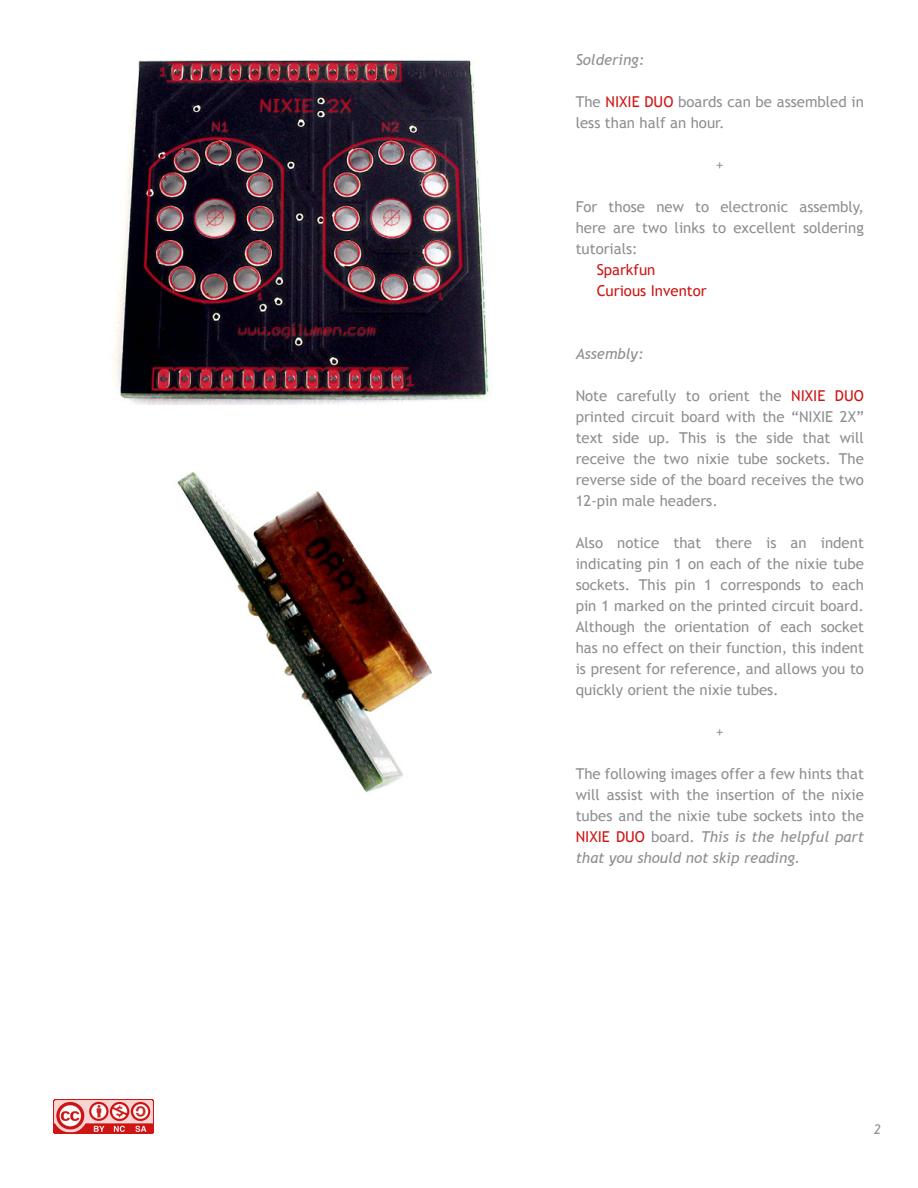
<style>
.page{position:relative;width:918px;height:1188px;background:#fff}
.page>*{position:absolute;margin:0;border:0;box-sizing:border-box;transform-origin:0 0}
.t1{font:15px/21px "Trebuchet MS";color:#8d8f92;text-align:justify}
.t2{font:15px "Trebuchet MS";color:#ce1614}
.t3{font:italic 15px "Trebuchet MS";color:#8d8f92}
.t4{font:italic 13.5px "Trebuchet MS";color:#8d8f92}
.s1{color:#ce1614}
.s2{font-style:italic}
</style>
<div class="page">
<img style="left:54px;top:1100px;width:99px;height:34px">
<img style="left:112px;top:60px;width:377px;height:345px">
<img style="left:177px;top:472px;width:255px;height:321px">
<p class="t3" style="left:576px;top:51px;width:70px">Soldering:</p>
<p class="t1" style="left:576px;top:91px;width:290px">The <span class="s1">NIXIE DUO</span> boards can be assembled in less than half an hour.</p>
<p class="t1" style="left:716px;top:154px;width:9px">+</p>
<p class="t1" style="left:576px;top:196px;width:290px">For those new to electronic assembly, here are two links to excellent soldering tutorials:</p>
<p class="t2" style="left:597px;top:261px;width:60px">Sparkfun</p>
<p class="t2" style="left:597px;top:282px;width:112px">Curious Inventor</p>
<p class="t3" style="left:576px;top:345px;width:69px">Assembly:</p>
<p class="t1" style="left:576px;top:385px;width:290px">Note carefully to orient the <span class="s1">NIXIE DUO </span>printed circuit board with the “NIXIE 2X” text side up. This is the side that will receive the two nixie tube sockets. The reverse side of the board receives the two 12-pin male headers.</p>
<p class="t1" style="left:576px;top:532px;width:290px">Also notice that there is an indent indicating pin 1 on each of the nixie tube sockets. This pin 1 corresponds to each pin 1 marked on the printed circuit board.<br>Although the orientation of each socket has no effect on their function, this indent is present for reference, and allows you to quickly orient the nixie tubes.</p>
<p class="t1" style="left:716px;top:721px;width:9px">+</p>
<p class="t1" style="left:576px;top:763px;width:290px">The following images offer a few hints that will assist with the insertion of the nixie tubes and the nixie tube sockets into the <span class="s1">NIXIE DUO</span> board. <span class="s2">This is the helpful part that you should not skip reading.</span></p>
<p class="t4" style="left:874px;top:1122px;width:9px">2</p>
</div>
